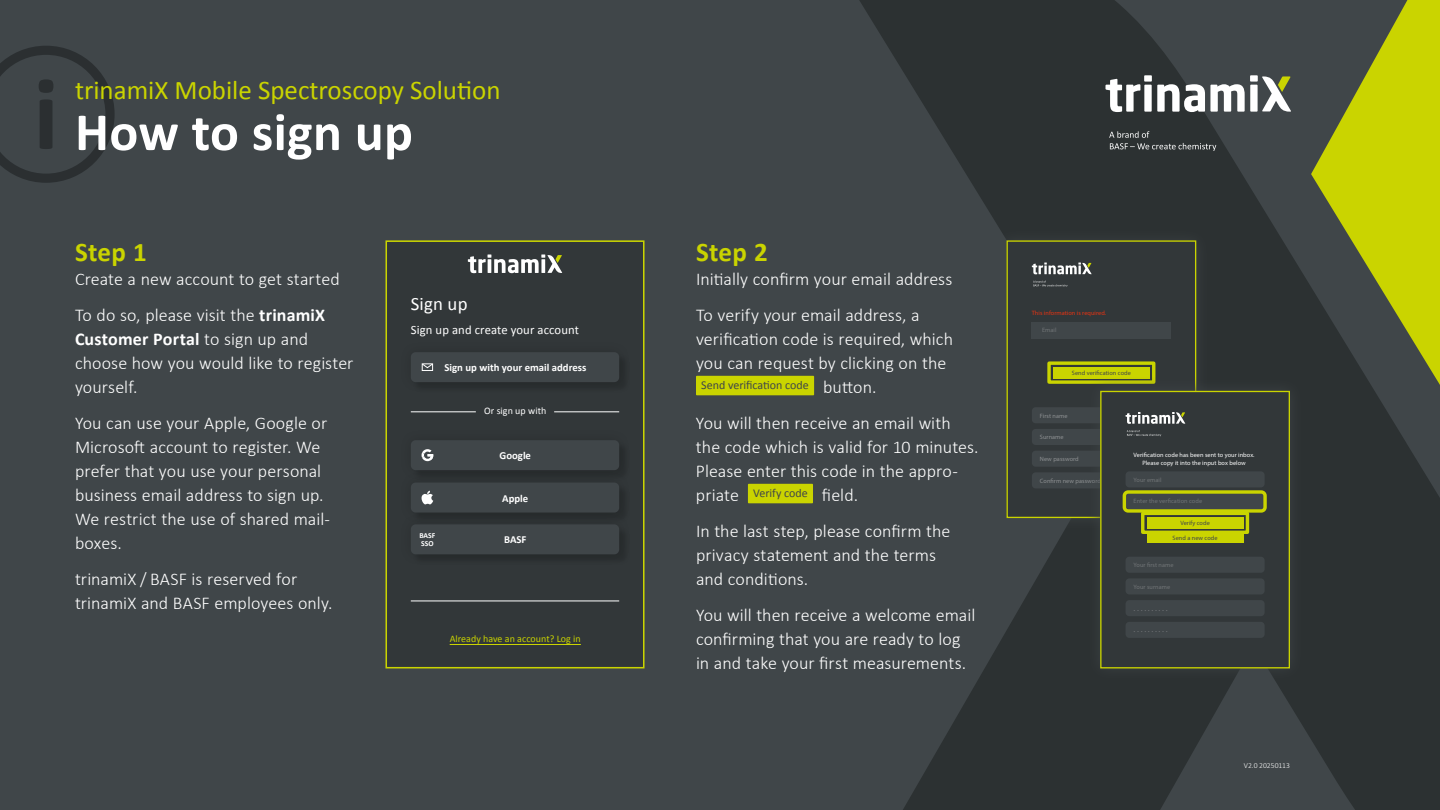
<style>
.page{position:relative;width:1440px;height:810px;background:#404649}
.page>*{position:absolute;margin:0;border:0;box-sizing:border-box;transform-origin:0 0}
.t1{font:700 54px "Calibri";letter-spacing:.005em;color:#fff}
.t2{font:27px "Calibri";color:#cad400}
.t3{font:700 27px "Calibri";letter-spacing:.015em;color:#cad400}
.t4{font:18.75px "Calibri";letter-spacing:.01em;color:#fff}
.t5{font:300 18px/24px "Calibri";color:#fff}
.t6{font:12.67px "Calibri";letter-spacing:.01em;color:#fff}
.t7{font:12px "Calibri";color:#404649}
.t8{font:700 10.73px "Calibri";color:#fff}
.t9{font:9.98px "Calibri";letter-spacing:.005em;color:#cad400}
.t10{font:9.98px "Calibri";letter-spacing:.005em;color:#fff}
.t11{font:9.07px "Myriad Pro";color:#707476}
.t12{font:300 7.65px "Calibri";letter-spacing:-.005em;color:#fff}
.t13{font:700 7.65px/7.6px "Calibri";color:#fff}
.t14{font:6.23px/7.5px "Myriad Pro";letter-spacing:.01em;color:#fff;text-align:center}
.t15{font:6.23px "Myriad Pro";letter-spacing:.01em;color:#707476}
.t16{font:6.23px "Myriad Pro";letter-spacing:.01em;color:#8d9092}
.t17{font:6.23px "Myriad Pro";letter-spacing:.01em;color:#404649}
.t18{font:6.23px "Myriad Pro";letter-spacing:.01em;color:#e63312}
.s1{font-weight:700}
.s2{font-weight:300;font-size:18px;color:#fff}
</style>
<div class="page">
<svg style="left:859px;top:0;width:581px;height:810px;fill:#2c3132"></svg>
<svg style="left:1311px;top:0;width:129px;height:385px;fill:#cad400"></svg>
<svg style="left:1106px;top:75px;width:185px;height:37px"></svg>
<svg style="left:1109px;top:131px;width:107px;height:20px;background:#434849"></svg>
<svg style="left:0;top:46px;width:115px;height:137px"></svg>
<div style="left:696px;top:376px;width:118px;height:19px;background:#cad400"></div>
<div style="left:748px;top:484px;width:65px;height:19px;background:#cad400"></div>
<div style="left:992px;top:227px;width:218px;height:305px;background:#404649;opacity:.8"></div>
<div style="left:1006px;top:241px;width:190px;height:277px;background:#323739"></div>
<svg style="left:1032px;top:263px;width:60px;height:11px"></svg>
<svg style="left:1033px;top:281px;width:35px;height:6px"></svg>
<div style="left:1032px;top:322px;width:139px;height:16px;background:#404649"></div>
<div style="left:1032px;top:407px;width:139px;height:16px;background:#404649;border-radius:4px"></div>
<div style="left:1032px;top:429px;width:139px;height:16px;background:#404649;border-radius:4px"></div>
<div style="left:1032px;top:451px;width:139px;height:16px;background:#404649;border-radius:4px"></div>
<div style="left:1032px;top:472px;width:139px;height:16px;background:#404649;border-radius:4px"></div>
<div style="left:1053px;top:367px;width:97px;height:11px;background:#cad400"></div>
<div style="left:1047px;top:361px;width:108px;height:23px;border:3px solid #cad400"></div>
<div style="left:1007px;top:240px;width:189px;height:278px;border:1px solid #cad400"></div>
<div style="left:1086px;top:377px;width:218px;height:305px;background:#404649;opacity:.8"></div>
<div style="left:1100px;top:391px;width:190px;height:277px;background:#323739"></div>
<svg style="left:1126px;top:412px;width:59px;height:12px"></svg>
<svg style="left:1127px;top:430px;width:34px;height:6px"></svg>
<div style="left:1147px;top:517px;width:96px;height:11px;background:#cad400"></div>
<div style="left:1147px;top:532px;width:96px;height:11px;background:#cad400"></div>
<div style="left:1126px;top:493px;width:139px;height:16px;background:#404649;border-radius:4px"></div>
<div style="left:1126px;top:557px;width:139px;height:16px;background:#404649;border-radius:4px"></div>
<div style="left:1126px;top:578px;width:139px;height:16px;background:#404649;border-radius:4px"></div>
<div style="left:1126px;top:600px;width:139px;height:16px;background:#404649;border-radius:4px"></div>
<div style="left:1126px;top:622px;width:139px;height:16px;background:#404649;border-radius:4px"></div>
<div style="left:1126px;top:471px;width:139px;height:16px;background:#404649;border-radius:4px"></div>
<div style="left:1141px;top:512px;width:108px;height:22px;border:3px solid #cad400"></div>
<div style="left:1123px;top:490px;width:144px;height:23px;border:3px solid #cad400;border-radius:4px"></div>
<div style="left:1100px;top:391px;width:190px;height:277px;border:1px solid #cad400"></div>
<div style="left:385px;top:240px;width:260px;height:428px;background:#323739;border:2px solid #cad400"></div>
<div style="left:399px;top:513px;width:232px;height:54px;background:#2f3435"></div>
<div style="left:411px;top:524px;width:208px;height:30px;background:#404649;border-radius:5px"></div>
<div style="left:399px;top:471px;width:232px;height:54px;background:#2d3133"></div>
<div style="left:411px;top:483px;width:208px;height:30px;background:#404649;border-radius:5px"></div>
<div style="left:399px;top:428px;width:232px;height:54px;background:#2f3335"></div>
<div style="left:411px;top:440px;width:208px;height:30px;background:#404649;border-radius:5px"></div>
<div style="left:411px;top:352px;width:208px;height:30px;background:#404649;border-radius:5px"></div>
<svg style="left:468px;top:255px;width:94px;height:18px"></svg>
<svg style="left:421px;top:491px;width:12px;height:13px"></svg>
<svg style="left:422px;top:449px;width:11px;height:12px"></svg>
<hr style="left:450px;top:644px;width:131px;height:1px;background:#cad400">
<div style="left:422px;top:363px;width:11px;height:8px;border:1px solid #fff"></div>
<svg style="left:422px;top:363px;width:11px;height:6px"></svg>
<hr style="left:554px;top:412px;width:65px;height:1px;background:#fff">
<hr style="left:411px;top:601px;width:208px;height:1px;background:#fff">
<hr style="left:411px;top:412px;width:65px;height:1px;background:#fff">
<h2 class="t2" style="left:75px;top:73px;width:427px">trinamiX Mobile Spectroscopy Solution</h2>
<h1 class="t1" style="left:75px;top:98px;width:340px">How to sign up</h1>
<h2 class="t3" style="left:75px;top:234px;width:73px">Step 1</h2>
<p class="t5" style="left:75px;top:260px;width:266px;line-height:36px">Create a new account to get started<br>To do so, please visit the <span class="s1">trinamiX</span></p>
<p class="t5" style="left:75px;top:326px;width:280px"><span class="s1">Customer Portal</span> to sign up and choose how you would like to register yourself.</p>
<p class="t5" style="left:75px;top:410px;width:257px">You can use your Apple, Google or<br>Microsoft account to register. We prefer that you use your personal business email address to sign up.<br>We restrict the use of shared mail&shy;boxes.</p>
<p class="t5" style="left:75px;top:566px;width:259px">trinamiX / BASF is reserved for trinamiX and BASF employees only.</p>
<p class="t4" style="left:411px;top:291px;width:58px">Sign up</p>
<p class="t6" style="left:411px;top:322px;width:170px">Sign up and create your account</p>
<p class="t8" style="left:445px;top:361px;width:143px">Sign up with your email address</p>
<p class="t13" style="left:419px;top:532px;width:18px">BASF<br>SSO</p>
<p class="t10" style="left:484px;top:405px;width:64px">Or sign up with</p>
<p class="t8" style="left:500px;top:449px;width:33px">Google</p>
<p class="t8" style="left:502px;top:491px;width:28px">Apple</p>
<p class="t8" style="left:504px;top:533px;width:24px">BASF</p>
<p class="t9" style="left:450px;top:633px;width:133px">Already have an account? Log in</p>
<h2 class="t3" style="left:696px;top:234px;width:73px">Step 2</h2>
<p class="t5" style="left:696px;top:260px;width:258px;line-height:36px">Initially confirm your email address<br>To verify your email address, a</p>
<p class="t5" style="left:696px;top:326px;width:259px">verification code is required, which you can request by clicking on the</p>
<p class="t7" style="left:701px;top:378px;width:177px">Send verification code <span class="s2">button.</span></p>
<p class="t5" style="left:696px;top:410px;width:284px">You will then receive an email with the code which is valid for 10 minutes.<br>Please enter this code in the appro&shy;priate <sup>Verify</sup> <sup>code</sup> field.</p>
<p class="t5" style="left:696px;top:518px;width:256px">In the last step, please confirm the privacy statement and the terms and conditions.</p>
<p class="t5" style="left:696px;top:602px;width:281px">You will then receive a welcome email confirming that you are ready to log in and take your first measurements.</p>
<p class="t18" style="left:1032px;top:309px;width:76px">This information is required.</p>
<p class="t15" style="left:1042px;top:326px;width:16px">Email</p>
<p class="t17" style="left:1072px;top:369px;width:61px">Send verification code</p>
<p class="t16" style="left:1040px;top:412px;width:29px">First name</p>
<p class="t16" style="left:1040px;top:433px;width:25px">Surname</p>
<p class="t16" style="left:1040px;top:455px;width:40px">New password</p>
<p class="t16" style="left:1040px;top:477px;width:63px">Confirm new password</p>
<p class="t14" style="left:1134px;top:451px;width:122px">Verification code has been sent to your inbox.<br>Please copy it into the input box below</p>
<p class="t15" style="left:1134px;top:476px;width:30px">Your email</p>
<p class="t15" style="left:1134px;top:498px;width:70px">Enter the verfication code</p>
<p class="t17" style="left:1180px;top:519px;width:31px">Verify code</p>
<p class="t17" style="left:1173px;top:534px;width:47px">Send a new code</p>
<p class="t15" style="left:1134px;top:561px;width:41px">Your first name</p>
<p class="t15" style="left:1134px;top:583px;width:38px">Your surname</p>
<p class="t11" style="left:1134px;top:602px;width:36px">..........</p>
<p class="t11" style="left:1134px;top:624px;width:36px">..........</p>
<p class="t12" style="left:1244px;top:761px;width:48px">V2.0 20250113</p>
</div>
